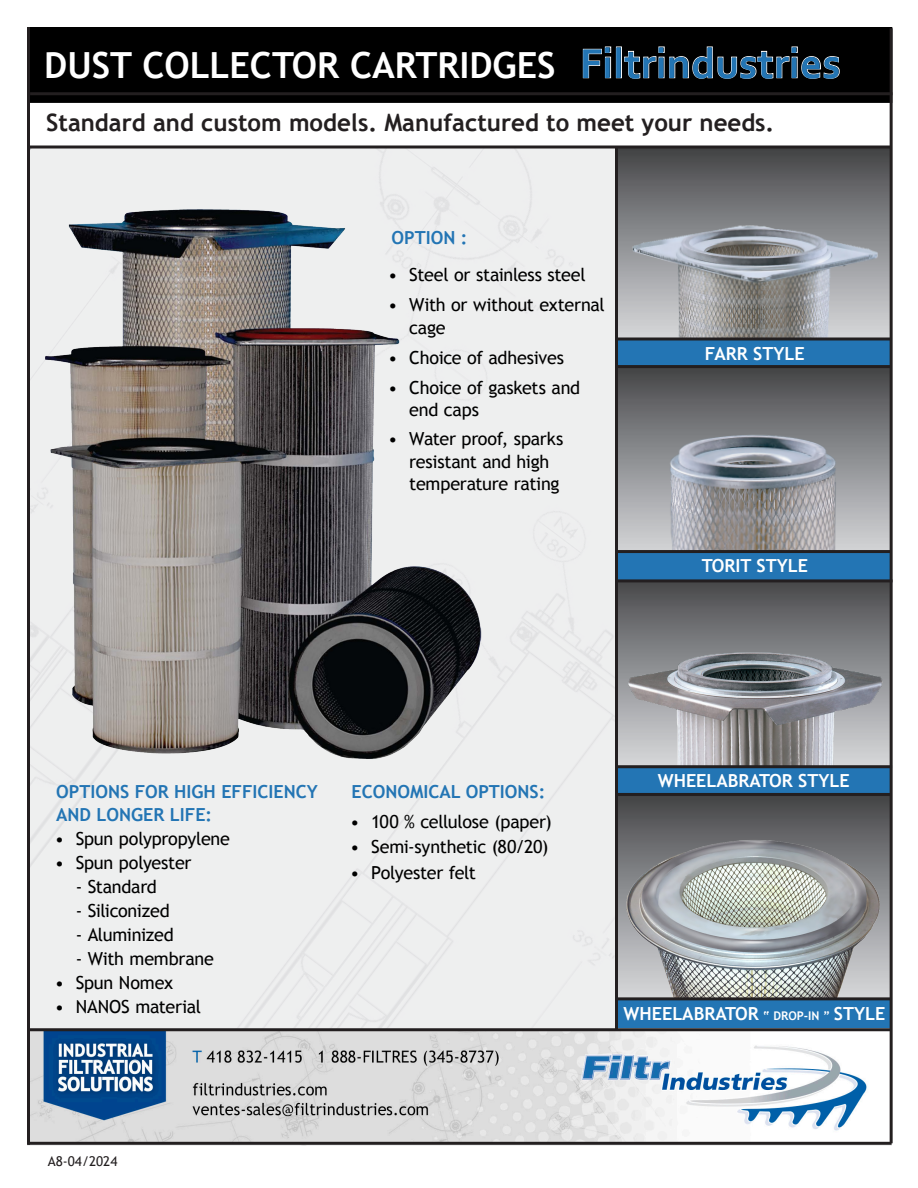
<style>
.page{position:relative;width:918px;height:1188px;background:#fff}
.page>*{position:absolute;margin:0;border:0;box-sizing:border-box;transform-origin:0 0}
.t1{font:700 36px "Trebuchet MS";color:#fff}
.t2{font:700 24px "Trebuchet MS";color:#231f20}
.t3{font:18px/22.5px "Trebuchet MS";letter-spacing:-.015em;color:#000}
.t4{font:700 18px/22.5px "Trebuchet MS";color:#2375b4}
.t5{font:700 18px "Trebuchet MS";color:#fff}
.t6{font:13.5px "Trebuchet MS";color:#231f20}
.s1{font-family:"Corbel";font-size:43.5px}
.s2{font-size:12px}
</style>
<div class="page">
<div style="left:617px;top:367px;width:275px;height:190px;background:linear-gradient(to right,#505052,#4f5051)"></div>
<svg style="left:618px;top:582px;width:272px;height:183px"></svg>
<svg style="left:618px;top:148px;width:272px;height:189px;background:#505052"></svg>
<div style="left:616px;top:794px;width:277px;height:205px;background:#4e4f50"></div>
<img style="left:30px;top:1031px;width:859px;height:111px">
<hr style="left:28px;top:1142px;width:864px;height:3px;background:#231f20">
<div style="left:616px;top:767px;width:274px;height:28px;background:#2375b4"></div>
<div style="left:617px;top:340px;width:275px;height:28px;background:#2375b4"></div>
<div style="left:617px;top:553px;width:274px;height:28px;background:#2375b4"></div>
<hr style="left:27px;top:1028px;width:864px;height:3px;background:#231f20">
<hr style="left:615px;top:365px;width:276px;height:3px;background:#231f20">
<hr style="left:616px;top:579px;width:276px;height:3px;background:#231f20">
<hr style="left:615px;top:147px;width:3px;height:883px;background:#231f20">
<img style="left:597px;top:821px;width:293px;height:176px">
<img style="left:618px;top:395px;width:272px;height:155px">
<img style="left:618px;top:180px;width:271px;height:157px">
<img style="left:621px;top:584px;width:269px;height:181px">
<hr style="left:615px;top:550px;width:277px;height:3px;background:#231f20">
<hr style="left:615px;top:337px;width:276px;height:3px;background:#231f20">
<div style="left:27px;top:27px;width:865px;height:76px;background:#000;border:2px solid #000"></div>
<hr style="left:30px;top:92px;width:862px;height:3px;background:#231f20">
<hr style="left:27px;top:27px;width:3px;height:1118px;background:#231f20">
<hr style="left:29px;top:146px;width:862px;height:2px;background:#231f20">
<hr style="left:617px;top:765px;width:275px;height:3px;background:#231f20">
<div style="left:618px;top:1000px;width:273px;height:28px;background:#2375b4"></div>
<hr style="left:616px;top:997px;width:275px;height:3px;background:#231f20">
<hr style="left:890px;top:28px;width:3px;height:1115px;background:#231f20">
<hr style="left:616px;top:793px;width:275px;height:3px;background:#231f20">
<img style="left:30px;top:145px;width:468px;height:757px">
<p class="t1" style="left:44px;top:42px;width:798px">DUST COLLECTOR CARTRIDGES <span class="s1">Filtrindustries</span></p>
<p class="t2" style="left:46px;top:108px;width:730px">Standard and custom models. Manufactured to meet your needs.</p>
<p class="t4" style="left:392px;top:226px;width:77px">OPTION :</p>
<p class="t3" style="left:388px;top:264px;width:199px">• Steel or stainless steel</p>
<p class="t3" style="left:409px;top:294px;width:197px;text-indent:-21px">• With or without external cage</p>
<p class="t3" style="left:388px;top:346px;width:177px">• Choice of adhesives</p>
<p class="t3" style="left:388px;top:376px;width:194px">• Choice of gaskets and</p>
<p class="t3" style="left:409px;top:399px;width:71px">end caps</p>
<p class="t3" style="left:388px;top:428px;width:177px">• Water proof, sparks</p>
<p class="t3" style="left:409px;top:451px;width:142px">resistant and high</p>
<p class="t3" style="left:409px;top:473px;width:152px">temperature rating</p>
<p class="t5" style="left:705px;top:342px;width:101px">FARR STYLE</p>
<p class="t5" style="left:702px;top:555px;width:108px">TORIT STYLE</p>
<p class="t4" style="left:56px;top:781px;width:263px">OPTIONS FOR HIGH EFFICIENCY<br>AND LONGER LIFE:</p>
<p class="t3" style="left:55px;top:827px;width:177px">• Spun polypropylene</p>
<p class="t3" style="left:55px;top:851px;width:138px">• Spun polyester</p>
<p class="t3" style="left:76px;top:875px;width:83px">- Standard</p>
<p class="t3" style="left:76px;top:899px;width:96px">- Siliconized</p>
<p class="t3" style="left:76px;top:923px;width:100px">- Aluminized</p>
<p class="t3" style="left:76px;top:947px;width:140px">- With membrane</p>
<p class="t3" style="left:55px;top:971px;width:120px">• Spun Nomex</p>
<p class="t3" style="left:55px;top:995px;width:148px">• NANOS material</p>
<p class="t4" style="left:352px;top:781px;width:195px">ECONOMICAL OPTIONS:</p>
<p class="t3" style="left:350px;top:810px;width:203px">• 100 % cellulose (paper)</p>
<p class="t3" style="left:350px;top:836px;width:200px">• Semi-synthetic (80/20)</p>
<p class="t3" style="left:350px;top:861px;width:127px">• Polyester felt</p>
<p class="t6" style="left:48px;top:1153px;width:71px">A8-04/2024</p>
<p class="t5" style="left:658px;top:770px;width:193px">WHEELABRATOR STYLE</p>
<p class="t5" style="left:624px;top:1003px;width:263px">WHEELABRATOR <span class="s2">“ DROP-IN ”</span> STYLE</p>
</div>
